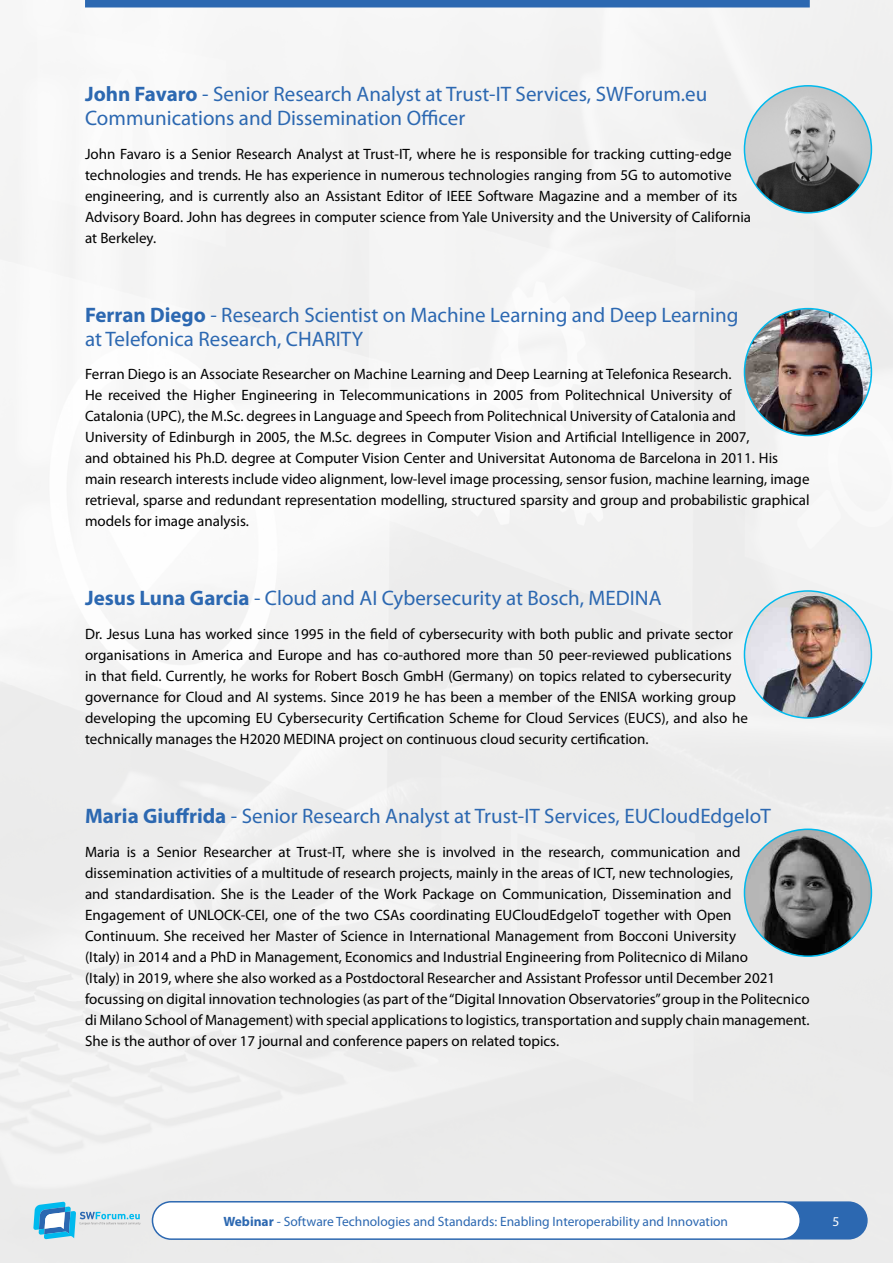
<style>
.page{position:relative;width:893px;height:1263px;background:#fff}
.page>*{position:absolute;margin:0;border:0;box-sizing:border-box;transform-origin:0 0}
.t1{font:21px/24px "Myriad Pro";color:#2c68b1}
.t2{font:15px/21px "Myriad Pro";color:#000}
.t3{font:13.5px "Myriad Pro";color:#2c68b1}
.t4{font:13.5px "Myriad Pro";color:#fff}
.s1{font-weight:700}
</style>
<div class="page">
<img style="left:0;top:0;width:893px;height:1263px">
<div style="left:85px;top:0;width:725px;height:8px;background:#2c68b1"></div>
<div style="left:768px;top:1202px;width:99px;height:37px;background:#2c68b1;border-radius:18px"></div>
<div style="left:767px;top:1201px;width:101px;height:38px;border:2px solid #2c68b1;border-radius:18px"></div>
<svg style="left:33px;top:1201px;width:107px;height:38px;background:#abd3e4"></svg>
<div style="left:152px;top:1202px;width:648px;height:37px;background:#fff;border-radius:19px"></div>
<div style="left:152px;top:1201px;width:649px;height:39px;border:2px solid #2c68b1;border-radius:19px"></div>
<img style="left:744px;top:86px;width:127px;height:127px;border-radius:63px">
<img style="left:744px;top:309px;width:127px;height:127px;border-radius:63px">
<img style="left:744px;top:829px;width:127px;height:127px;border-radius:63px">
<img style="left:744px;top:591px;width:127px;height:127px;border-radius:63px">
<h1 class="t1" style="left:85px;top:81px;width:624px"><span class="s1">John Favaro</span> - Senior Research Analyst at Trust-IT Services, SWForum.eu<br>Communications and Dissemination Officer</h1>
<p class="t2" style="left:85px;top:143px;width:668px">John Favaro is a Senior Research Analyst at Trust-IT, where he is responsible for tracking cutting-edge technologies and trends. He has experience in numerous technologies ranging from 5G to automotive engineering, and is currently also an Assistant Editor of IEEE Software Magazine and a member of its Advisory Board. John has degrees in computer science from Yale University and the University of California at Berkeley.</p>
<h1 class="t1" style="left:85px;top:302px;width:655px"><span class="s1">Ferran Diego</span> - Research Scientist on Machine Learning and Deep Learning at Telefonica Research, CHARITY</h1>
<p class="t2" style="left:85px;top:364px;width:726px">Ferran Diego is an Associate Researcher on Machine Learning and Deep Learning at Telefonica Research.<br>He received the Higher Engineering in Telecommunications in 2005 from Politechnical University of<br>Catalonia (UPC), the M.Sc. degrees in Language and Speech from Politechnical University of Catalonia and<br>University of Edinburgh in 2005, the M.Sc. degrees in Computer Vision and Artificial Intelligence in 2007,<br>and obtained his Ph.D. degree at Computer Vision Center and Universitat Autonoma de Barcelona in 2011. His main research interests include video alignment, low-level image processing, sensor fusion, machine learning, image retrieval, sparse and redundant representation modelling, structured sparsity and group and probabilistic graphical models for image analysis.</p>
<h1 class="t1" style="left:85px;top:586px;width:578px"><span class="s1">Jesus Luna Garcia</span> - Cloud and AI Cybersecurity at Bosch, MEDINA</h1>
<p class="t2" style="left:85px;top:623px;width:664px">Dr. Jesus Luna has worked since 1995 in the field of cybersecurity with both public and private sector organisations in America and Europe and has co-authored more than 50 peer-reviewed publications<br>in that field. Currently, he works for Robert Bosch GmbH (Germany) on topics related to cybersecurity governance for Cloud and AI systems. Since 2019 he has been a member of the ENISA working group developing the upcoming EU Cybersecurity Certification Scheme for Cloud Services (EUCS), and also he technically manages the H2020 MEDINA project on continuous cloud security certification.</p>
<h1 class="t1" style="left:85px;top:804px;width:687px"><span class="s1">Maria Giuffrida</span> - Senior Research Analyst at Trust-IT Services, EUCloudEdgeIoT</h1>
<p class="t2" style="left:85px;top:841px;width:726px">Maria is a Senior Researcher at Trust-IT, where she is involved in the research, communication and dissemination activities of a multitude of research projects, mainly in the areas of ICT, new technologies,<br>and standardisation. She is the Leader of the Work Package on Communication, Dissemination and Engagement of UNLOCK-CEI, one of the two CSAs coordinating EUCloudEdgeIoT together with Open<br>Continuum. She received her Master of Science in International Management from Bocconi University<br>(Italy) in 2014 and a PhD in Management, Economics and Industrial Engineering from Politecnico di Milano<br>(Italy) in 2019, where she also worked as a Postdoctoral Researcher and Assistant Professor until December 2021 focussing on digital innovation technologies (as part of the “Digital Innovation Observatories” group in the Politecnico di Milano School of Management) with special applications to logistics, transportation and supply chain management.<br>She is the author of over 17 journal and conference papers on related topics.</p>
<p class="t3" style="left:223px;top:1213px;width:506px"><span class="s1">Webinar</span> - Software Technologies and Standards: Enabling Interoperability and Innovation</p>
<p class="t4" style="left:832px;top:1213px;width:8px">5</p>
</div>
